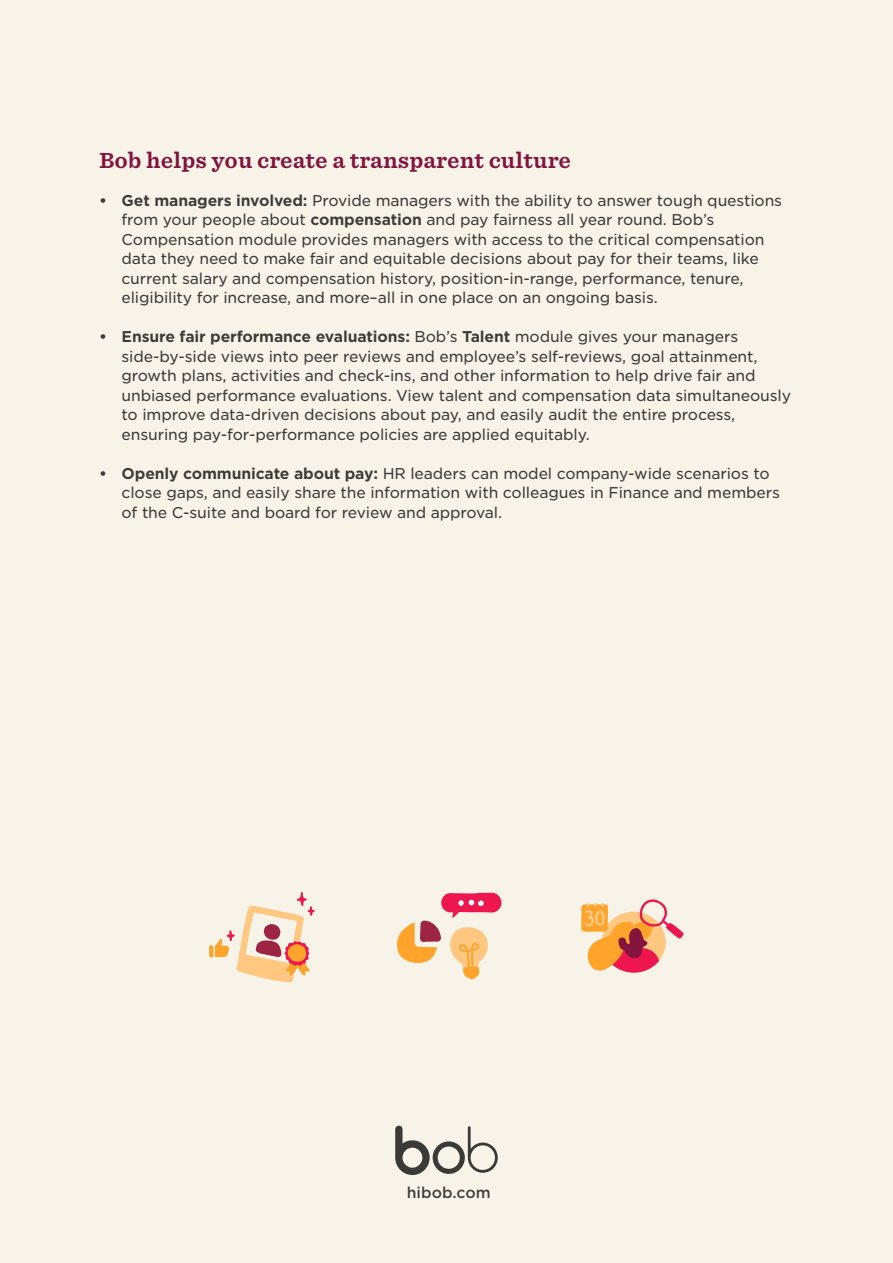
<style>
.page{position:relative;width:893px;height:1263px;background:#f7f3e9}
.page>*{position:absolute;margin:0;border:0;box-sizing:border-box;transform-origin:0 0}
.H2_Orange{font:700 21px "Sentinel S Sm";color:#83143d}
.t1{font:15px/19.5px "Gotham S Sm";letter-spacing:-.01em;color:#3a3a37}
.t2{font:700 15px "Gotham S Sm";letter-spacing:-.01em;color:#3a3a37}
.Body_text{font:500 15px "Gotham S Sm";color:#3a3a37}
.s1{font-weight:700}
.s2{font-weight:400}
</style>
<div class="page">
<svg style="left:395px;top:1126px;width:103px;height:49px"></svg>
<svg style="left:581px;top:899px;width:103px;height:74px"></svg>
<svg style="left:397px;top:893px;width:104px;height:86px"></svg>
<svg style="left:209px;top:892px;width:106px;height:90px"></svg>
<h2 class="H2_Orange" style="left:99px;top:144px;width:474px">Bob helps you create a transparent culture</h2>
<p class="t1" style="left:122px;top:190px;width:662px"><span class="s1">Get managers involved:</span> Provide managers with the ability to answer tough questions</p>
<p class="t2" style="left:99px;top:190px;width:9px">•</p>
<p class="t2" style="left:99px;top:326px;width:9px">•</p>
<p class="t2" style="left:99px;top:463px;width:9px">•</p>
<p class="t1" style="left:122px;top:210px;width:645px">from your people about <span class="s1">compensation</span> and pay fairness all year round. Bob s’ Compensation module provides managers with access to the critical compensation data they need to make fair and equitable decisions about pay for their teams, like current salary and compensation history, position-in-range, performance, tenure, eligibility for increase, and more–all in one place on an ongoing basis.</p>
<p class="t2" style="left:122px;top:326px;width:618px">Ensure fair performance evaluations: <span class="s2">Bob s’</span> Talent <span class="s2">module gives your managers</span></p>
<p class="t1" style="left:121px;top:346px;width:671px">side-by-side views into peer reviews and employee s’ self-reviews, goal attainment, growth plans, activities and check-ins, and other information to help drive fair and unbiased performance evaluations. View talent and compensation data simultaneously to improve data-driven decisions about pay, and easily audit the entire process, ensuring pay-for-performance policies are applied equitably.</p>
<p class="t1" style="left:122px;top:463px;width:650px"><span class="s1">Openly communicate about pay:</span> HR leaders can model company-wide scenarios to</p>
<p class="t1" style="left:122px;top:483px;width:660px">close gaps, and easily share the information with colleagues in Finance and members of the C-suite and board for review and approval.</p>
<p class="Body_text" style="left:407px;top:1183px;width:85px">hibob.com</p>
</div>
